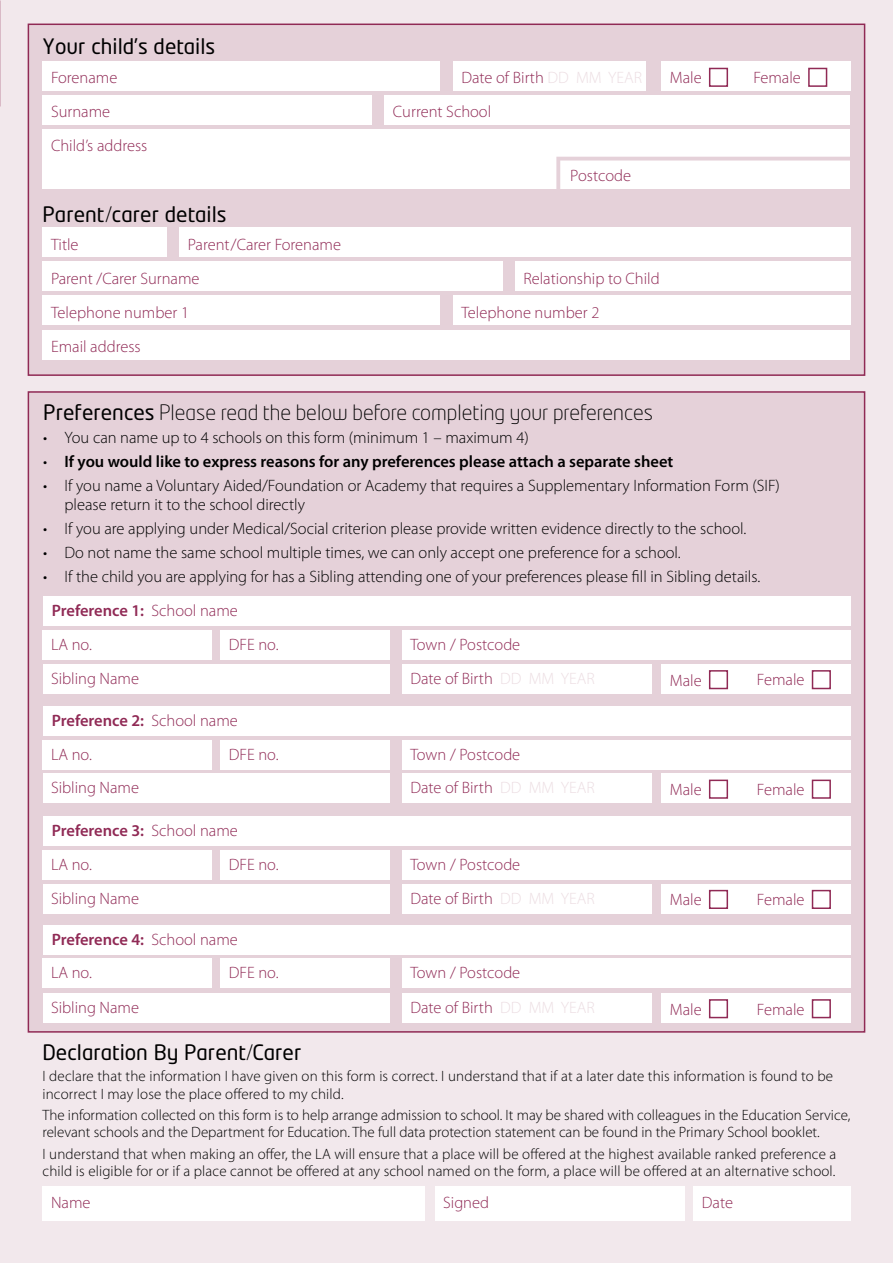
<style>
.page{position:relative;width:893px;height:1263px;background:#f2e8ec}
.page>*{position:absolute;margin:0;border:0;box-sizing:border-box;transform-origin:0 0}
.t1{font:21px "Neo Tech";color:#000}
.t2{font:300 21px "Neo Tech Std";color:#000}
.t3{font:300 16.5px/34px "Myriad Pro";color:#902a55}
.t4{font:300 16.5px/19.5px "Myriad Pro";color:#000}
.t5{font:600 16.5px "Myriad Pro";color:#000}
.t6{font:600 16.5px "Myriad Pro";letter-spacing:-.01em;color:#902a55}
.t7{font:300 15px/17.2px "Myriad Pro";letter-spacing:.01em;color:#000}
.s1{color:#ecdde2}
.s2{font-family:"Neo Tech Std";font-weight:300}
.s3{font-family:"Neo Tech";font-weight:400}
.s4{font-weight:300}
.s5{font-weight:600}
</style>
<div class="page">
<div style="left:28px;top:391px;width:837px;height:642px;background:#e5d1d9;border:2px solid #902a55"></div>
<div style="left:43px;top:1186px;width:382px;height:34px;background:#fff"></div>
<div style="left:435px;top:1186px;width:250px;height:34px;background:#fff"></div>
<div style="left:693px;top:1186px;width:158px;height:34px;background:#fff"></div>
<div style="left:661px;top:993px;width:189px;height:30px;background:#fff"></div>
<div style="left:709px;top:999px;width:19px;height:19px;border:2px solid #902a55"></div>
<div style="left:812px;top:999px;width:19px;height:19px;border:2px solid #902a55"></div>
<div style="left:43px;top:993px;width:346px;height:30px;background:#fff"></div>
<div style="left:402px;top:993px;width:250px;height:30px;background:#fff"></div>
<div style="left:28px;top:24px;width:837px;height:352px;background:#e5d1d9;border:2px solid #902a55"></div>
<div style="left:43px;top:61px;width:397px;height:30px;background:#fff"></div>
<div style="left:453px;top:61px;width:192px;height:30px;background:#fff"></div>
<div style="left:43px;top:129px;width:807px;height:60px;background:#fff"></div>
<div style="left:515px;top:262px;width:335px;height:29px;background:#fff"></div>
<div style="left:43px;top:296px;width:397px;height:29px;background:#fff"></div>
<div style="left:43px;top:95px;width:329px;height:30px;background:#fff"></div>
<div style="left:661px;top:61px;width:189px;height:30px;background:#fff"></div>
<div style="left:709px;top:68px;width:19px;height:19px;border:2px solid #902a55"></div>
<div style="left:808px;top:68px;width:19px;height:19px;border:2px solid #902a55"></div>
<div style="left:43px;top:227px;width:124px;height:30px;background:#fff"></div>
<div style="left:179px;top:227px;width:671px;height:30px;background:#fff"></div>
<div style="left:384px;top:95px;width:466px;height:30px;background:#fff"></div>
<div style="left:43px;top:262px;width:460px;height:29px;background:#fff"></div>
<div style="left:453px;top:296px;width:397px;height:29px;background:#fff"></div>
<div style="left:43px;top:330px;width:807px;height:30px;background:#fff"></div>
<svg style="left:556px;top:157px;width:294px;height:32px"></svg>
<div style="left:43px;top:925px;width:807px;height:30px;background:#fff"></div>
<div style="left:661px;top:884px;width:189px;height:30px;background:#fff"></div>
<div style="left:709px;top:890px;width:19px;height:19px;border:2px solid #902a55"></div>
<div style="left:812px;top:890px;width:19px;height:19px;border:2px solid #902a55"></div>
<div style="left:43px;top:884px;width:346px;height:30px;background:#fff"></div>
<div style="left:402px;top:884px;width:250px;height:30px;background:#fff"></div>
<div style="left:43px;top:816px;width:807px;height:30px;background:#fff"></div>
<div style="left:661px;top:774px;width:189px;height:29px;background:#fff"></div>
<div style="left:709px;top:780px;width:19px;height:19px;border:2px solid #902a55"></div>
<div style="left:812px;top:780px;width:19px;height:19px;border:2px solid #902a55"></div>
<div style="left:43px;top:774px;width:346px;height:29px;background:#fff"></div>
<div style="left:402px;top:774px;width:250px;height:29px;background:#fff"></div>
<div style="left:43px;top:706px;width:807px;height:29px;background:#fff"></div>
<div style="left:661px;top:664px;width:189px;height:30px;background:#fff"></div>
<div style="left:709px;top:670px;width:19px;height:19px;border:2px solid #902a55"></div>
<div style="left:812px;top:670px;width:19px;height:19px;border:2px solid #902a55"></div>
<div style="left:43px;top:664px;width:346px;height:30px;background:#fff"></div>
<div style="left:402px;top:664px;width:250px;height:30px;background:#fff"></div>
<div style="left:402px;top:630px;width:448px;height:30px;background:#fff"></div>
<div style="left:43px;top:596px;width:807px;height:30px;background:#fff"></div>
<div style="left:43px;top:630px;width:169px;height:30px;background:#fff"></div>
<div style="left:220px;top:630px;width:169px;height:30px;background:#fff"></div>
<div style="left:402px;top:740px;width:448px;height:29px;background:#fff"></div>
<div style="left:43px;top:740px;width:169px;height:29px;background:#fff"></div>
<div style="left:220px;top:740px;width:169px;height:29px;background:#fff"></div>
<div style="left:402px;top:850px;width:448px;height:30px;background:#fff"></div>
<div style="left:43px;top:850px;width:169px;height:30px;background:#fff"></div>
<div style="left:220px;top:850px;width:169px;height:30px;background:#fff"></div>
<div style="left:402px;top:958px;width:448px;height:30px;background:#fff"></div>
<div style="left:43px;top:958px;width:169px;height:30px;background:#fff"></div>
<div style="left:220px;top:958px;width:169px;height:30px;background:#fff"></div>
<h1 class="t1" style="left:43px;top:36px;width:174px">Your child’s details</h1>
<p class="t3" style="left:51px;top:60px;width:68px">Forename</p>
<p class="t3" style="left:461px;top:60px;width:182px">Date of Birth <span class="s1">DD MM YEAR</span></p>
<p class="t3" style="left:51px;top:94px;width:61px">Surname</p>
<p class="t3" style="left:51px;top:128px;width:98px">Child’s address</p>
<h1 class="t1" style="left:43px;top:204px;width:186px">Parent<span class="s2">/</span>carer details</h1>
<p class="t3" style="left:51px;top:227px;width:29px">Title</p>
<p class="t3" style="left:188px;top:227px;width:155px">Parent/Carer Forename</p>
<p class="t3" style="left:51px;top:261px;width:150px">Parent /Carer Surname</p>
<p class="t3" style="left:51px;top:295px;width:140px">Telephone number 1</p>
<p class="t3" style="left:51px;top:329px;width:91px">Email address</p>
<p class="t3" style="left:393px;top:94px;width:100px">Current School</p>
<p class="t3" style="left:570px;top:158px;width:62px">Postcode</p>
<p class="t3" style="left:523px;top:261px;width:138px">Relationship to Child</p>
<p class="t3" style="left:461px;top:295px;width:140px">Telephone number 2</p>
<p class="t3" style="left:670px;top:60px;width:33px">Male</p>
<p class="t3" style="left:753px;top:60px;width:49px">Female</p>
<h1 class="t2" style="left:43px;top:399px;width:611px"><span class="s3">Preferences</span> Please read the below before completing your preferences</h1>
<p class="t4" style="left:43px;top:428px;width:487px">• You can name up to 4 schools on this form (minimum 1 – maximum 4)</p>
<p class="t5" style="left:43px;top:451px;width:632px"><span class="s4">•</span> If you would like to express reasons for any preferences please attach a separate sheet</p>
<p class="t4" style="left:64px;top:475px;width:717px;text-indent:-21px">• If you name a Voluntary Aided/Foundation or Academy that requires a Supplementary Information Form (SIF) please return it to the school directly</p>
<p class="t4" style="left:43px;top:519px;width:705px">• If you are applying under Medical/Social criterion please provide written evidence directly to the school.</p>
<p class="t4" style="left:43px;top:542px;width:639px">• Do not name the same school multiple times, we can only accept one preference for a school.</p>
<p class="t4" style="left:43px;top:566px;width:719px">• If the child you are applying for has a Sibling attending one of your preferences please fill in Sibling details.</p>
<p class="t3" style="left:229px;top:593px;width:51px;text-indent:-177px"><span class="s5">Preference 1:</span> School name<br>DFE no.</p>
<p class="t3" style="left:51px;top:627px;width:42px">LA no.</p>
<p class="t3" style="left:410px;top:627px;width:111px">Town / Postcode</p>
<p class="t3" style="left:51px;top:661px;width:90px">Sibling Name</p>
<p class="t3" style="left:410px;top:661px;width:186px">Date of Birth <span class="s1">DD MM YEAR</span></p>
<p class="t3" style="left:670px;top:663px;width:33px">Male</p>
<p class="t3" style="left:757px;top:663px;width:49px">Female</p>
<p class="t6" style="left:52px;top:709px;width:188px">Preference 2: <span class="s4">School name</span></p>
<p class="t3" style="left:51px;top:737px;width:42px">LA no.</p>
<p class="t3" style="left:229px;top:737px;width:51px">DFE no.</p>
<p class="t3" style="left:410px;top:737px;width:111px">Town / Postcode</p>
<p class="t3" style="left:51px;top:771px;width:90px">Sibling Name</p>
<p class="t3" style="left:410px;top:771px;width:186px">Date of Birth <span class="s1">DD MM YEAR</span></p>
<p class="t3" style="left:670px;top:772px;width:33px">Male</p>
<p class="t3" style="left:757px;top:772px;width:49px">Female</p>
<p class="t6" style="left:52px;top:820px;width:188px">Preference 3: <span class="s4">School name</span></p>
<p class="t3" style="left:51px;top:847px;width:42px">LA no.</p>
<p class="t3" style="left:229px;top:847px;width:51px">DFE no.</p>
<p class="t3" style="left:410px;top:847px;width:111px">Town / Postcode</p>
<p class="t3" style="left:51px;top:881px;width:90px">Sibling Name</p>
<p class="t3" style="left:410px;top:881px;width:186px">Date of Birth <span class="s1">DD MM YEAR</span></p>
<p class="t3" style="left:670px;top:882px;width:33px">Male</p>
<p class="t3" style="left:757px;top:882px;width:49px">Female</p>
<p class="t6" style="left:52px;top:929px;width:188px">Preference 4: <span class="s4">School name</span></p>
<p class="t3" style="left:51px;top:956px;width:42px">LA no.</p>
<p class="t3" style="left:229px;top:956px;width:51px">DFE no.</p>
<p class="t3" style="left:410px;top:956px;width:111px">Town / Postcode</p>
<p class="t3" style="left:51px;top:990px;width:90px">Sibling Name</p>
<p class="t3" style="left:410px;top:990px;width:186px">Date of Birth <span class="s1">DD MM YEAR</span></p>
<p class="t3" style="left:670px;top:992px;width:33px">Male</p>
<p class="t3" style="left:757px;top:992px;width:49px">Female</p>
<h1 class="t1" style="left:43px;top:1042px;width:260px">Declaration By Parent<span class="s2">/</span>Carer</h1>
<p class="t7" style="left:43px;top:1068px;width:792px">I declare that the information I have given on this form is correct. I understand that if at a later date this information is found to be incorrect I may lose the place offered to my child.</p>
<p class="t7" style="left:43px;top:1106px;width:809px">The information collected on this form is to help arrange admission to school. It may be shared with colleagues in the Education Service, relevant schools and the Department for Education. The full data protection statement can be found in the Primary School booklet.</p>
<p class="t7" style="left:43px;top:1145px;width:795px">I understand that when making an offer, the LA will ensure that a place will be offered at the highest available ranked preference a child is eligible for or if a place cannot be offered at any school named on the form, a place will be offered at an alternative school.</p>
<p class="t3" style="left:51px;top:1185px;width:41px">Name</p>
<p class="t3" style="left:443px;top:1185px;width:47px">Signed</p>
<p class="t3" style="left:702px;top:1185px;width:33px">Date</p>
</div>
